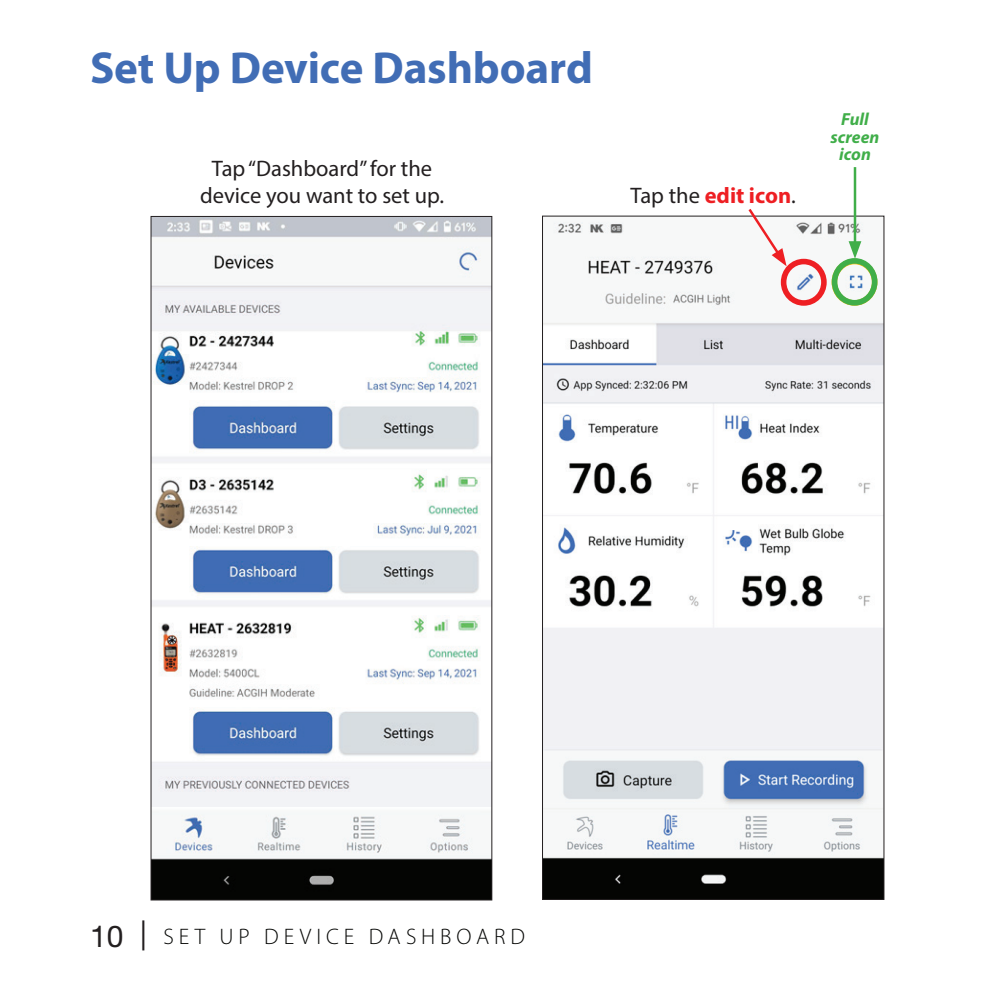
<style>
.page{position:relative;width:990px;height:990px;background:#fff}
.page>*{position:absolute;margin:0;border:0;box-sizing:border-box;transform-origin:0 0}
.t1{font:700 45px "Myriad Pro";letter-spacing:-.005em;color:#416db5}
.t2{font:22.5px/27.5px "Myriad Pro";color:#231f20;text-align:center}
.t3{font:300 22.5px "Myriad Pro";letter-spacing:.225em;color:#040503}
.t4{font:700 22.5px "Myriad Pro";color:#ee1f23}
.t5{font:italic 700 17.5px/17.5px "Myriad Pro";color:#40ae49;text-align:center}
.s1{font-weight:400;color:#231f20}
.s2{font-family:"Helvetica Neue LT Std";font-weight:400;font-size:30px;color:#231f20}
</style>
<div class="page">
<img style="left:153px;top:218px;width:337px;height:680px">
<img style="left:544px;top:218px;width:338px;height:680px">
<div style="left:781px;top:259px;width:46px;height:47px;border:6px solid #ee1f23;border-radius:50%"></div>
<div style="left:832px;top:259px;width:45px;height:47px;border:6px solid #fcc011;border-radius:50%"></div>
<svg style="left:746px;top:209px;width:41px;height:57px"></svg>
<hr style="left:854px;top:167px;width:2px;height:78px;background:#40ae49">
<svg style="left:849px;top:241px;width:12px;height:18px"></svg>
<div style="left:832px;top:258px;width:46px;height:48px;border:6px solid #40ae49;border-radius:50%"></div>
<h1 class="t1" style="left:90px;top:39px;width:504px">Set Up Device Dashboard</h1>
<p class="t2" style="left:200px;top:154px;width:246px">Tap “Dashboard” for the device you want to set up.</p>
<p class="t4" style="left:631px;top:181px;width:167px"><span class="s1">Tap the</span> edit icon<span class="s1">.</span></p>
<p class="t5" style="left:831px;top:110px;width:50px">Full screen icon</p>
<p class="t3" style="left:90px;top:923px;width:434px"><span class="s2">10 |</span> SET U P DEVIC E DASHBOARD</p>
</div>
